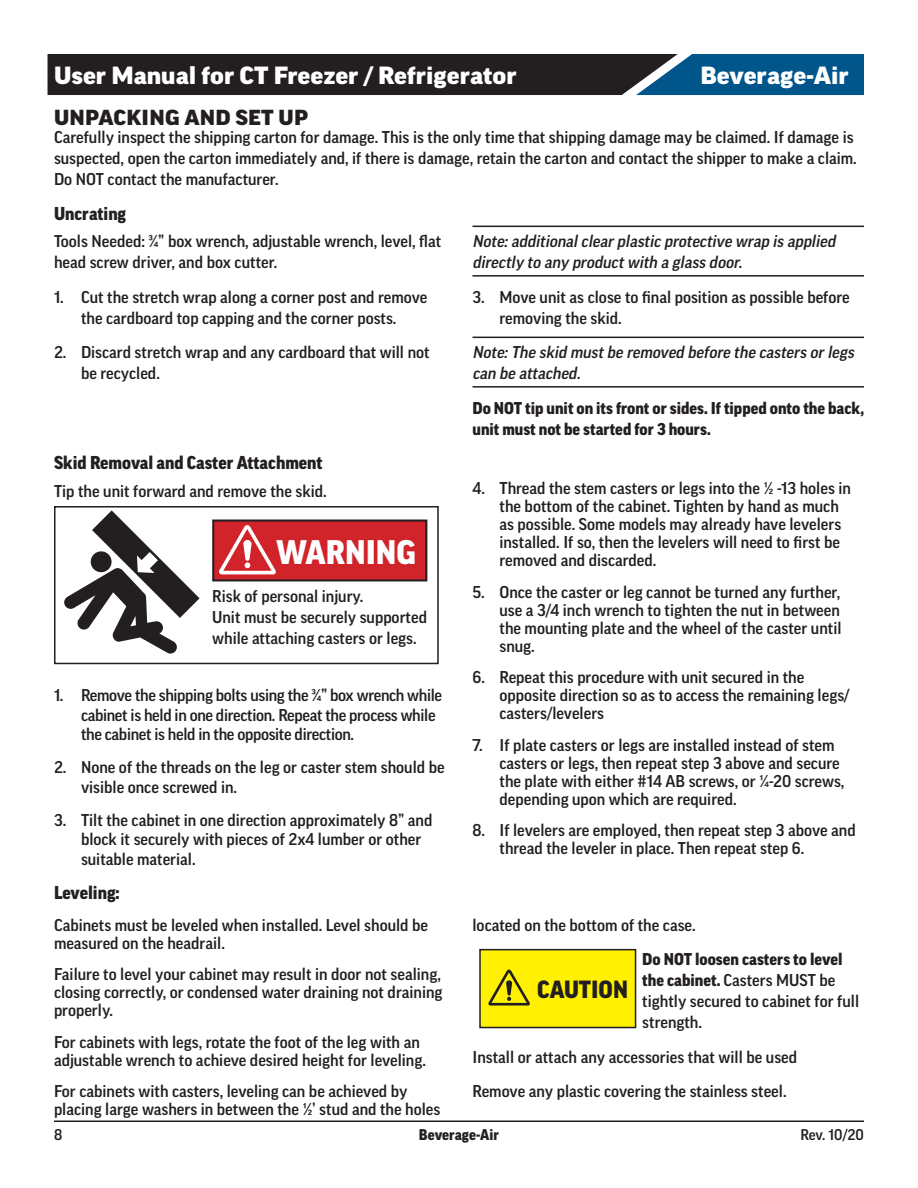
<style>
.page{position:relative;width:918px;height:1188px;background:#fff}
.page>*{position:absolute;margin:0;border:0;box-sizing:border-box;transform-origin:0 0}
.t1{font:900 32.85px "Good Pro";color:#fff}
.t2{font:900 expanded 24px "Good Pro";color:#fff}
.t3{font:900 24px "Good Pro";color:#231f20}
.Page_Header{font:900 expanded 21px "Good Pro";letter-spacing:.01em;color:#231f20}
.Section_Header{font:900 18px "Good Pro";color:#231f20}
.Body_-_Text{font:500 16.5px/18px "Good Pro";color:#231f20}
.Body_-_Notes{font:italic 500 16.5px/21px "Good Pro";color:#231f20}
.Body_-_Text-2{font:500 16.5px/19.5px "Good Pro";letter-spacing:-.02em;color:#231f20}
.Body_-_Text-3{font:900 16.5px/21px "Good Pro";color:#231f20}
.t4{font:900 15px "Good Pro";color:#231f20}
.t5{font:500 15px "Good Pro";letter-spacing:-.005em;color:#231f20}
.s1{font-weight:900}
</style>
<div class="page">
<svg style="left:48px;top:54px;width:816px;height:41px;background:#1e2f3d"></svg>
<hr style="left:54px;top:1120px;width:810px;height:2px;background:#231f20">
<hr style="left:472px;top:226px;width:392px;height:1px;background:#231f20">
<hr style="left:472px;top:275px;width:392px;height:2px;background:#231f20">
<hr style="left:472px;top:337px;width:392px;height:1px;background:#231f20">
<hr style="left:472px;top:386px;width:392px;height:2px;background:#231f20">
<div style="left:54px;top:506px;width:385px;height:158px;border:2px solid #231f20"></div>
<svg style="left:64px;top:510px;width:136px;height:144px"></svg>
<div style="left:213px;top:521px;width:213px;height:59px;background:#d1232a"></div>
<div style="left:212px;top:520px;width:215px;height:61px;border:2px solid #231f20"></div>
<svg style="left:219px;top:525px;width:57px;height:49px"></svg>
<div style="left:480px;top:950px;width:156px;height:78px;background:#fff101"></div>
<div style="left:479px;top:949px;width:157px;height:79px;border:2px solid #231f20"></div>
<svg style="left:488px;top:970px;width:42px;height:36px"></svg>
<h2 class="t2" style="left:54px;top:62px;width:464px">User Manual for CT Freezer / Refrigerator</h2>
<h2 class="t2" style="left:700px;top:62px;width:150px">Beverage-Air</h2>
<p class="Page_Header" style="left:54px;top:106px;width:256px">UNPACKING AND SET UP</p>
<p class="Body_-_Text" style="left:54px;top:127px;width:804px;line-height:21px">Carefully inspect the shipping carton for damage. This is the only time that shipping damage may be claimed. If damage is suspected, open the carton immediately and, if there is damage, retain the carton and contact the shipper to make a claim.<br>Do NOT contact the manufacturer.</p>
<p class="Section_Header" style="left:54px;top:203px;width:74px">Uncrating</p>
<p class="Body_-_Text" style="left:54px;top:231px;width:389px;line-height:21px">Tools Needed: ¾” box wrench, adjustable wrench, level, flat head screw driver, and box cutter.</p>
<p class="Body_-_Text" style="left:54px;top:286px;width:375px;line-height:21px;text-align:center">1. Cut the stretch wrap along a corner post and remove the cardboard top capping and the corner posts.</p>
<p class="Body_-_Text" style="left:81px;top:342px;width:350px;line-height:21px;text-indent:-27px">2. Discard stretch wrap and any cardboard that will not be recycled.</p>
<p class="Body_-_Notes" style="left:472px;top:231px;width:368px">Note:additionalclearplastic protective wrap is applied directly to any productwith a glass door.</p>
<p class="Body_-_Text" style="left:500px;top:286px;width:352px;line-height:21px;text-indent:-27px">3. Move unit as close to final position as possible before removing the skid.</p>
<p class="Body_-_Notes" style="left:472px;top:342px;width:386px">Note:The skid mustbe removed before the casters orlegs can be attached.</p>
<p class="Body_-_Text-3" style="left:472px;top:397px;width:393px">Do NOT tip unit on its front or sides. If tipped onto the back, unit must not be started for 3 hours.</p>
<p class="Section_Header" style="left:54px;top:453px;width:270px">Skid Removal and Caster Attachment</p>
<p class="Body_-_Text" style="left:54px;top:482px;width:274px">Tip the unit forward and remove the skid.</p>
<p class="t1" style="left:276px;top:534px;width:142px">WARNING</p>
<p class="Body_-_Text" style="left:212px;top:586px;width:216px;line-height:21px">Risk of personal injury.<br>Unit must be securely supported while attaching casters or legs.</p>
<p class="Body_-_Text-2" style="left:81px;top:685px;width:363px;text-indent:-27px">1. Remove the shipping bolts using the ¾” box wrench while cabinet is held in one direction. Repeat the process while the cabinet is held in the opposite direction.</p>
<p class="Body_-_Text" style="left:81px;top:757px;width:365px;line-height:19.5px;text-indent:-27px">2. None of the threads on the leg or caster stem should be visible once screwed in.</p>
<p class="Body_-_Text" style="left:81px;top:810px;width:353px;line-height:19.5px;text-indent:-27px">3. Tilt the cabinet in one direction approximately 8” and block it securely with pieces of 2x4 lumber or other suitable material.</p>
<p class="Section_Header" style="left:54px;top:883px;width:67px">Leveling:</p>
<p class="Body_-_Text" style="left:54px;top:916px;width:376px">Cabinets must be leveled when installed. Level should be measured on the headrail.</p>
<p class="Body_-_Text" style="left:54px;top:965px;width:390px;text-align:justify">Failure to level your cabinet may result in door not sealing, closing correctly, or condensed water draining not draining properly.</p>
<p class="Body_-_Text" style="left:54px;top:1033px;width:373px">For cabinets with legs, rotate the foot of the leg with an adjustable wrench to achieve desired height for leveling.</p>
<p class="Body_-_Text" style="left:54px;top:1082px;width:388px">For cabinets with casters, leveling can be achieved by placing large washers in between the ½’ stud and the holes</p>
<p class="Body_-_Text" style="left:500px;top:479px;width:353px;text-indent:-27px">4. Thread the stem casters or legs into the ½ -13 holes in the bottom of the cabinet. Tighten by hand as much as possible. Some models may already have levelers installed. If so, then the levelers will need to first be removed and discarded.</p>
<p class="Body_-_Text" style="left:500px;top:583px;width:344px;text-align:justify;text-indent:-27px">5. Once the caster or leg cannot be turned any further, use a 3/4 inch wrench to tighten the nut in between the mounting plate and the wheel of the caster until snug.</p>
<p class="Body_-_Text" style="left:500px;top:668px;width:352px;text-indent:-27px">6. Repeat this procedure with unit secured in the opposite direction so as to access the remaining legs/ casters/levelers</p>
<p class="Body_-_Text" style="left:500px;top:736px;width:346px;text-indent:-27px">7. If plate casters or legs are installed instead of stem casters or legs, then repeat step 3 above and secure the plate with either #14 AB screws, or ¼-20 screws, depending upon which are required.</p>
<p class="Body_-_Text" style="left:500px;top:821px;width:358px;text-indent:-27px">8. If levelers are employed, then repeat step 3 above and thread the leveler in place. Then repeat step 6.</p>
<p class="Body_-_Text" style="left:472px;top:916px;width:225px">located on the bottom of the case.</p>
<p class="Body_-_Text" style="left:642px;top:949px;width:218px;line-height:21px"><span class="s1">Do NOT loosen casters to level the cabinet.</span> Casters MUST be tightly secured to cabinet for full strength.</p>
<p class="Body_-_Text" style="left:472px;top:1048px;width:326px">Install or attach any accessories that will be used</p>
<p class="Body_-_Text" style="left:472px;top:1082px;width:316px">Remove any plastic covering the stainless steel.</p>
<p class="t3" style="left:537px;top:976px;width:92px">CAUTION</p>
<p class="t5" style="left:54px;top:1127px;width:10px">8</p>
<p class="t4" style="left:419px;top:1127px;width:82px">Beverage-Air</p>
<p class="t5" style="left:800px;top:1127px;width:65px">Rev. 10/20</p>
</div>
